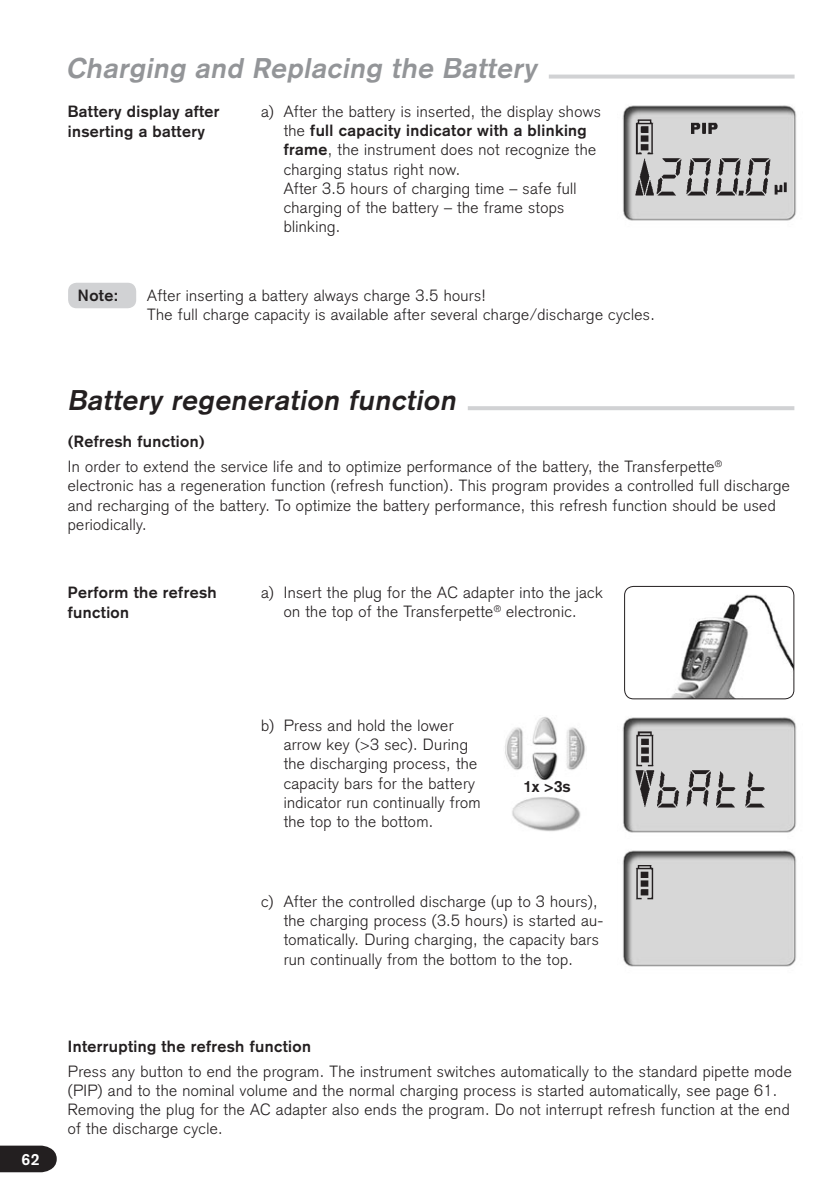
<style>
.page{position:relative;width:840px;height:1191px;background:#fff}
.page>*{position:absolute;margin:0;border:0;box-sizing:border-box;transform-origin:0 0}
.t1{font:italic 700 28px "Akzidenz Grotesk";color:#939598}
.t2{font:italic 700 28px "Akzidenz Grotesk";color:#231f20}
.t3{font:300 16px/19.2px "Akzidenz Grotesk";letter-spacing:.025em;color:#231f20}
.t4{font:700 16px/19.2px "Akzidenz Grotesk";letter-spacing:.025em;color:#231f20}
.t5{font:700 16px "Akzidenz Grotesk";color:#fff}
.s1{font-weight:700}
</style>
<div class="page">
<img style="left:622px;top:717px;width:175px;height:250px">
<div style="left:635px;top:865px;width:154px;height:90px;background:#d7d7d7"></div>
<img style="left:634px;top:731px;width:155px;height:90px">
<img style="left:622px;top:105px;width:175px;height:116px">
<img style="left:635px;top:119px;width:154px;height:90px">
<img style="left:671px;top:590px;width:122px;height:109px">
<div style="left:623px;top:586px;width:171px;height:113px;border:1px solid #231f20;border-radius:9px"></div>
<img style="left:505px;top:717px;width:81px;height:115px">
<svg style="left:0;top:1145px;width:57px;height:27px;background:#353132"></svg>
<svg style="left:549px;top:75px;width:245px;height:4px"></svg>
<hr style="left:467px;top:406px;width:327px;height:4px;background:#d1d2d4">
<div style="left:68px;top:283px;width:68px;height:25px;background:#d1d2d4;border-radius:9px"></div>
<h1 class="t1" style="left:66px;top:52px;width:477px">Charging and Replacing the Battery</h1>
<p class="t3" style="left:283px;top:102px;width:318px;text-indent:-23px">a) After the battery is inserted, the display shows the <span class="s1">full capacity indicator with a blinking frame</span>, the instrument does not recognize the charging status right now.<br>After 3.5 hours of charging time – safe full charging of the battery – the frame stops blinking.</p>
<p class="t4" style="left:68px;top:102px;width:153px">Battery display after inserting a battery</p>
<p class="t4" style="left:78px;top:286px;width:42px">Note:</p>
<p class="t3" style="left:147px;top:286px;width:509px">After inserting a battery always charge 3.5 hours!<br>The full charge capacity is available after several charge/discharge cycles.</p>
<h1 class="t2" style="left:67px;top:384px;width:395px">Battery regeneration function</h1>
<p class="t3" style="left:68px;top:429px;width:655px;line-height:24.8px"><span class="s1">(Refresh function)<br></span>In order to extend the service life and to optimize performance of the battery, the Transferpette<sup>®</sup></p>
<p class="t3" style="left:68px;top:476px;width:723px">electronic has a regeneration function (refresh function). This program provides a controlled full discharge and recharging of the battery. To optimize the battery performance, this refresh function should be used periodically.</p>
<p class="t4" style="left:68px;top:583px;width:150px">Perform the refresh function</p>
<p class="t3" style="left:261px;top:583px;width:343px;text-align:center">a) Insert the plug for the AC adapter into the jack on the top of the Transferpette<sup>®</sup> electronic.</p>
<p class="t5" style="left:21px;top:1150px;width:20px">62</p>
<p class="t3" style="left:283px;top:716px;width:198px;text-indent:-23px">b) Press and hold the lower arrow key (&gt;3 sec). During the discharging process, the capacity bars for the battery indicator run continually from the top to the bottom.</p>
<p class="t4" style="left:522px;top:777px;width:49px">1x &gt;3s</p>
<p class="t3" style="left:283px;top:892px;width:321px;text-indent:-23px">c) After the controlled discharge (up to 3 hours), the charging process (3.5 hours) is started au&shy;tomatically. During charging, the capacity bars run continually from the bottom to the top.</p>
<p class="t4" style="left:68px;top:1036px;width:244px">Interrupting the refresh function</p>
<p class="t3" style="left:68px;top:1061px;width:724px">Press any button to end the program. The instrument switches automatically to the standard pipette mode (PIP) and to the nominal volume and the normal charging process is started automatically, see page 61.<br>Removing the plug for the AC adapter also ends the program. Do not interrupt refresh function at the end of the discharge cycle.</p>
</div>
